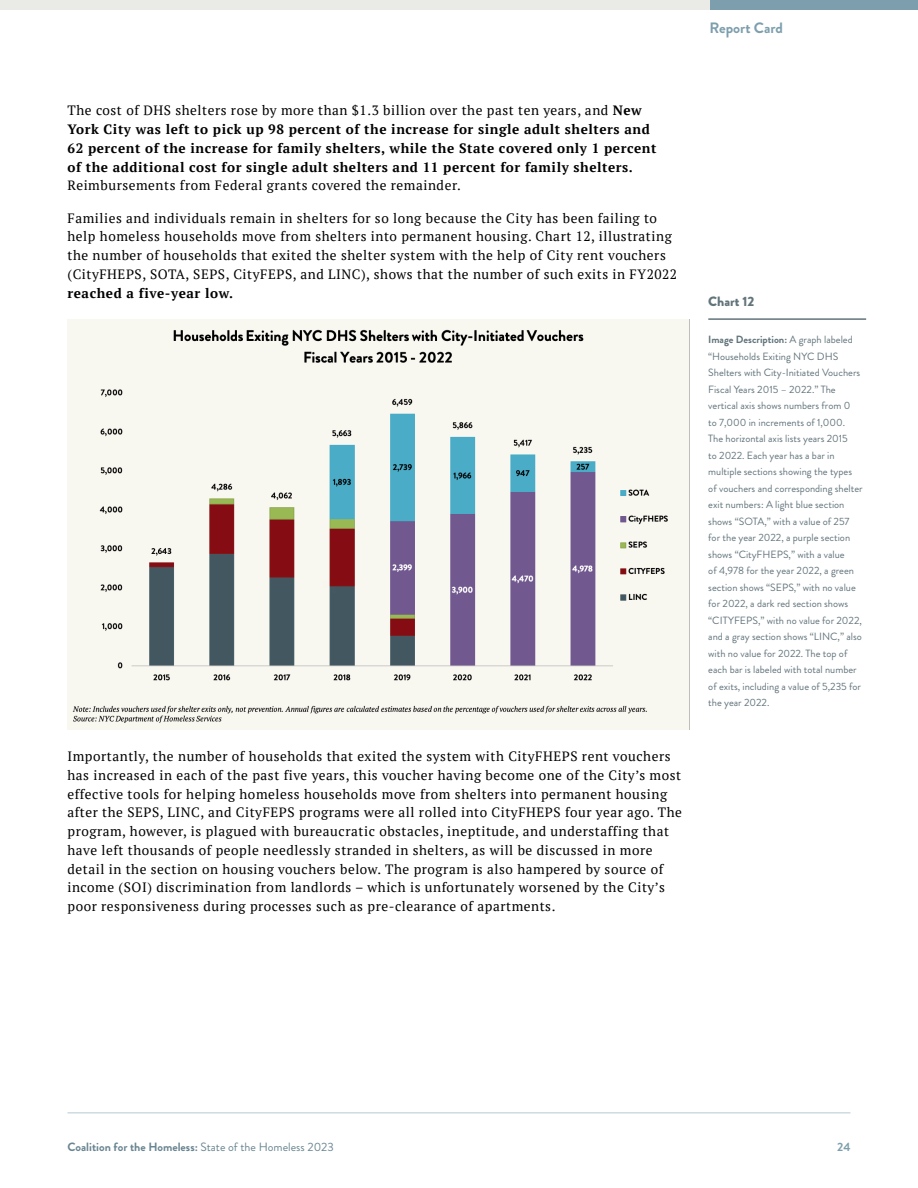
<style>
.page{position:relative;width:918px;height:1188px;background:#fff}
.page>*{position:absolute;margin:0;border:0;box-sizing:border-box;transform-origin:0 0}
.t1{font:700 15px "Brandon Grotesque";color:#7d9ead}
.t2{font:13.5px/18.8px "PT Serif";letter-spacing:.04em;color:#000}
.t3{font:700 13.5px/18.8px "PT Serif";letter-spacing:.04em;color:#000}
.t4{font:900 13.5px "Brandon Grotesque";color:#62747b}
.t5{font:700 12px "Brandon Grotesque";color:#698591}
.t6{font:700 12px "Brandon Grotesque";color:#7d9ead}
.t7{font:10.5px/16.5px "Brandon Grotesque";color:#62747b}
.s1{font-weight:400}
.s2{font-weight:700}
</style>
<div class="page">
<hr style="left:68px;top:1112px;width:782px;height:1px;background:#becfd6">
<div style="left:710px;top:0;width:208px;height:10px;background:#7d9ead"></div>
<div style="left:0;top:0;width:710px;height:10px;background:#eaebe6"></div>
<img style="left:68px;top:319px;width:622px;height:410px">
<hr style="left:708px;top:318px;width:158px;height:2px;background:#62747b">
<p class="t3" style="left:68px;top:101px;width:591px"><span class="s1">The cost of DHS shelters rose by more than $1.3 billion over the past ten years, and</span> New York City was left to pick up 98 percent of the increase for single adult shelters and 62 percent of the increase for family shelters, while the State covered only 1 percent of the additional cost for single adult shelters and 11 percent for family shelters.</p>
<p class="t2" style="left:68px;top:177px;width:395px">Reimbursements from Federal grants covered the remainder.</p>
<p class="t2" style="left:68px;top:209px;width:611px">Families and individuals remain in shelters for so long because the City has been failing to help homeless households move from shelters into permanent housing. Chart 12, illustrating the number of households that exited the shelter system with the help of City rent vouchers (CityFHEPS, SOTA, SEPS, CityFEPS, and LINC), shows that the number of such exits in FY2022</p>
<p class="t3" style="left:68px;top:283px;width:167px">reached a five-year low.</p>
<p class="t2" style="left:68px;top:747px;width:616px">Importantly, the number of households that exited the system with CityFHEPS rent vouchers has increased in each of the past five years, this voucher having become one of the City’s most effective tools for helping homeless households move from shelters into permanent housing after the SEPS, LINC, and CityFEPS programs were all rolled into CityFHEPS four year ago. The program, however, is plagued with bureaucratic obstacles, ineptitude, and understaffing that have left thousands of people needlessly stranded in shelters, as will be discussed in more detail in the section on housing vouchers below. The program is also hampered by source of income (SOI) discrimination from landlords – which is unfortunately worsened by the City’s poor responsiveness during processes such as pre-clearance of apartments.</p>
<p class="t1" style="left:710px;top:18px;width:75px">Report Card</p>
<p class="t4" style="left:708px;top:292px;width:48px">Chart 12</p>
<p class="t7" style="left:708px;top:331px;width:156px"><span class="s2">Image Description:</span> A graph labeled “Households Exiting NYC DHS Shelters with City-Initiated Vouchers Fiscal Years 2015 – 2022.” The vertical axis shows numbers from 0<br>to 7,000 in increments of 1,000.<br>The horizontal axis lists years 2015<br>to 2022. Each year has a bar in multiple sections showing the types of vouchers and corresponding shelter exit numbers: A light blue section shows “SOTA,” with a value of 257 for the year 2022, a purple section shows “CityFHEPS,” with a value<br>of 4,978 for the year 2022, a green section shows “SEPS,” with no value for 2022, a dark red section shows “CITYFEPS,” with no value for 2022, and a gray section shows “LINC,” also with no value for 2022. The top of each bar is labeled with total number of exits, including a value of 5,235 for the year 2022.</p>
<p class="t5" style="left:68px;top:1138px;width:268px">Coalition for the Homeless: <span class="s1">State of the Homeless 2023</span></p>
<p class="t6" style="left:837px;top:1138px;width:15px">24</p>
</div>
